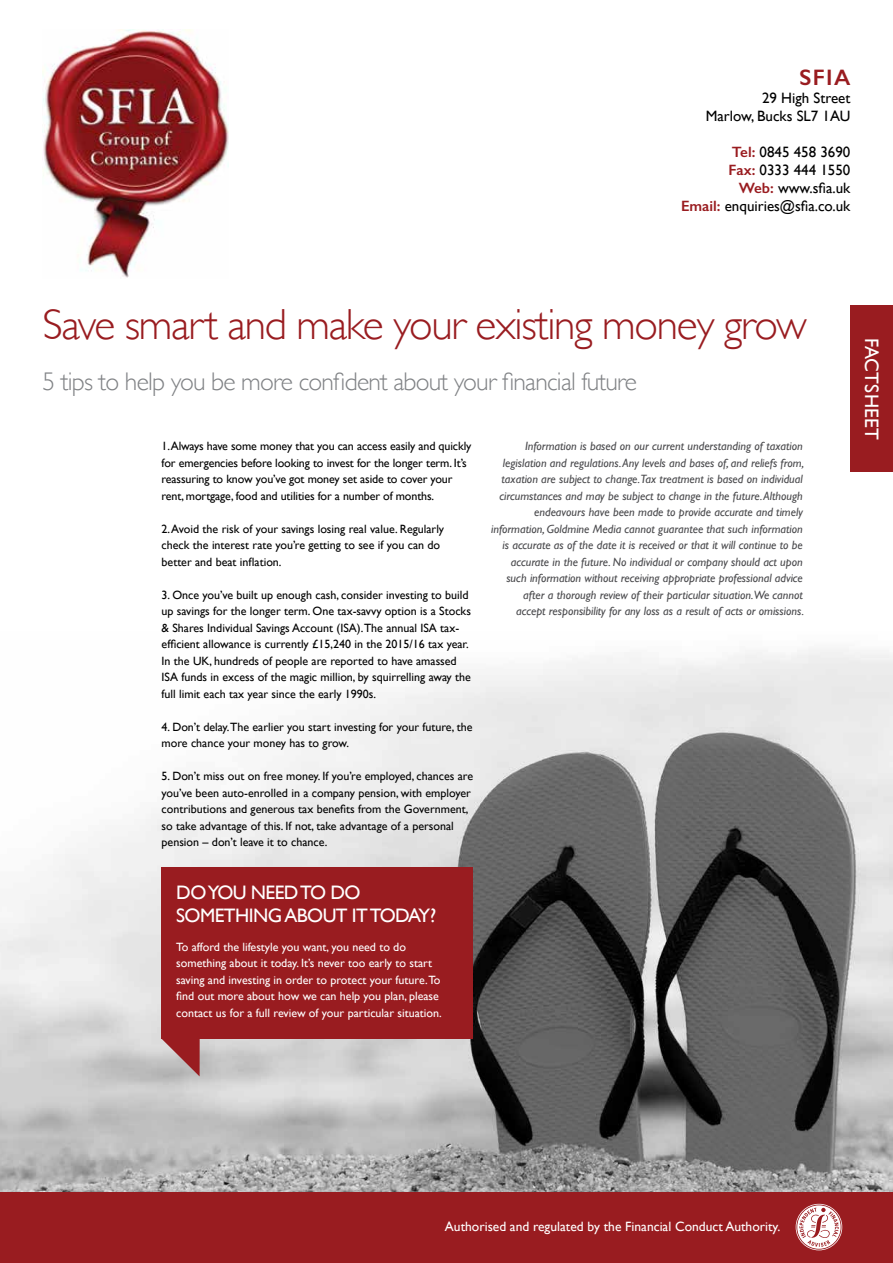
<style>
.page{position:relative;width:893px;height:1263px;background:#fff}
.page>*{position:absolute;margin:0;border:0;box-sizing:border-box;transform-origin:0 0}
.t1{font:300 43.5px "Gill Sans";letter-spacing:-.03em;color:#991c20}
.t2{font:300 25.5px "Gill Sans";letter-spacing:-.03em;color:#808285}
.t3{font:600 22.5px "Gill Sans";color:#991c20}
.t4{font:19.5px/22.5px "Gill Sans";letter-spacing:-.03em;color:#fff}
.t5{font:19.5px "Gill Sans";letter-spacing:.01em;color:#fff}
.t6{font:15px/18px "Gill Sans";color:#000;text-align:right}
.t7{font:13.5px "Gill Sans";color:#fff}
.t8{font:12px/16.5px "Gill Sans";color:#000}
.t9{font:italic 12px/16.5px "Gill Sans";color:#4a4a4d;text-align:right}
.t10{font:12px/16.5px "Gill Sans";color:#fff}
.s1{font-weight:600;color:#991c20}
</style>
<div class="page">
<img style="left:0;top:649px;width:893px;height:543px">
<div style="left:850px;top:306px;width:43px;height:166px;background:#991c20"></div>
<svg style="left:162px;top:1039px;width:38px;height:37px"></svg>
<div style="left:162px;top:867px;width:311px;height:172px;background:#991c20"></div>
<div style="left:0;top:1192px;width:893px;height:71px;background:#991c20"></div>
<img style="left:43px;top:30px;width:186px;height:248px">
<svg style="left:796px;top:1204px;width:46px;height:46px"></svg>
<h3 class="t3" style="left:799px;top:64px;width:52px">SFIA</h3>
<p class="t6" style="left:706px;top:89px;width:146px">29 High Street<br>Marlow, Bucks SL7 1AU</p>
<p class="t6" style="left:681px;top:143px;width:171px"><span class="s1">Tel:</span> 0845 458 3690<br><span class="s1">Fax:</span> 0333 444 1550<br><span class="s1">Web:</span> www.sfia.uk<br><span class="s1">Email:</span> enquiries@sfia.co.uk</p>
<h1 class="t1" style="left:43px;top:300px;width:766px">Save smart and make your existing money grow</h1>
<h2 class="t2" style="left:43px;top:367px;width:596px">5 tips to help you be more confident about your financial future</h2>
<p class="t8" style="left:162px;top:438px;width:311px">1.Always have some money that you can access easily and quickly for emergencies before looking to invest for the longer term. It’s reassuring to know you’ve got money set aside to cover your rent, mortgage, food and utilities for a number of months.</p>
<p class="t8" style="left:162px;top:520px;width:284px">2. Avoid the risk of your savings losing real value. Regularly check the interest rate you’re getting to see if you can do better and beat inflation.</p>
<p class="t8" style="left:162px;top:586px;width:311px">3. Once you’ve built up enough cash, consider investing to build up savings for the longer term. One tax-savvy option is a Stocks &amp; Shares Individual Savings Account (ISA).The annual ISA tax&shy;efficient allowance is currently £15,240 in the 2015/16 tax year.<br>In the UK, hundreds of people are reported to have amassed ISA funds in excess of the magic million, by squirrelling away the full limit each tax year since the early 1990s.</p>
<p class="t8" style="left:162px;top:718px;width:312px">4. Don’t delay.The earlier you start investing for your future, the more chance your money has to grow.</p>
<p class="t8" style="left:162px;top:768px;width:313px">5. Don’t miss out on free money. If you’re employed, chances are you’ve been auto-enrolled in a company pension, with employer contributions and generous tax benefits from the Government, so take advantage of this. If not, take advantage of a personal pension – don’t leave it to chance.</p>
<h3 class="t4" style="left:176px;top:881px;width:261px">DO YOU NEED TO DO<br>SOMETHING ABOUT IT TODAY?</h3>
<p class="t10" style="left:176px;top:938px;width:267px">To afford the lifestyle you want, you need to do something about it today. It’s never too early to start saving and investing in order to protect your future.To find out more about how we can help you plan, please contact us for a full review of your particular situation.</p>
<p class="t9" style="left:491px;top:438px;width:314px">Information is based on our current understanding of taxation legislation and regulations. Any levels and bases of, and reliefs from, taxation are subject to change.Tax treatment is based on individual circumstances and may be subject to change in the future. Although endeavours have been made to provide accurate and timely information, Goldmine Media cannot guarantee that such information is accurate as of the date it is received or that it will continue to be accurate in the future. No individual or company should act upon such information without receiving appropriate professional advice after a thorough review of their particular situation.We cannot<br>accept responsibility for any loss as a result of acts or omissions.</p>
<h3 class="t5" style="left:883px;top:338px;width:104px;rotate:90deg">FACTSHEET</h3>
<p class="t7" style="left:445px;top:1218px;width:337px">Authorised and regulated by the Financial Conduct Authority.</p>
</div>
